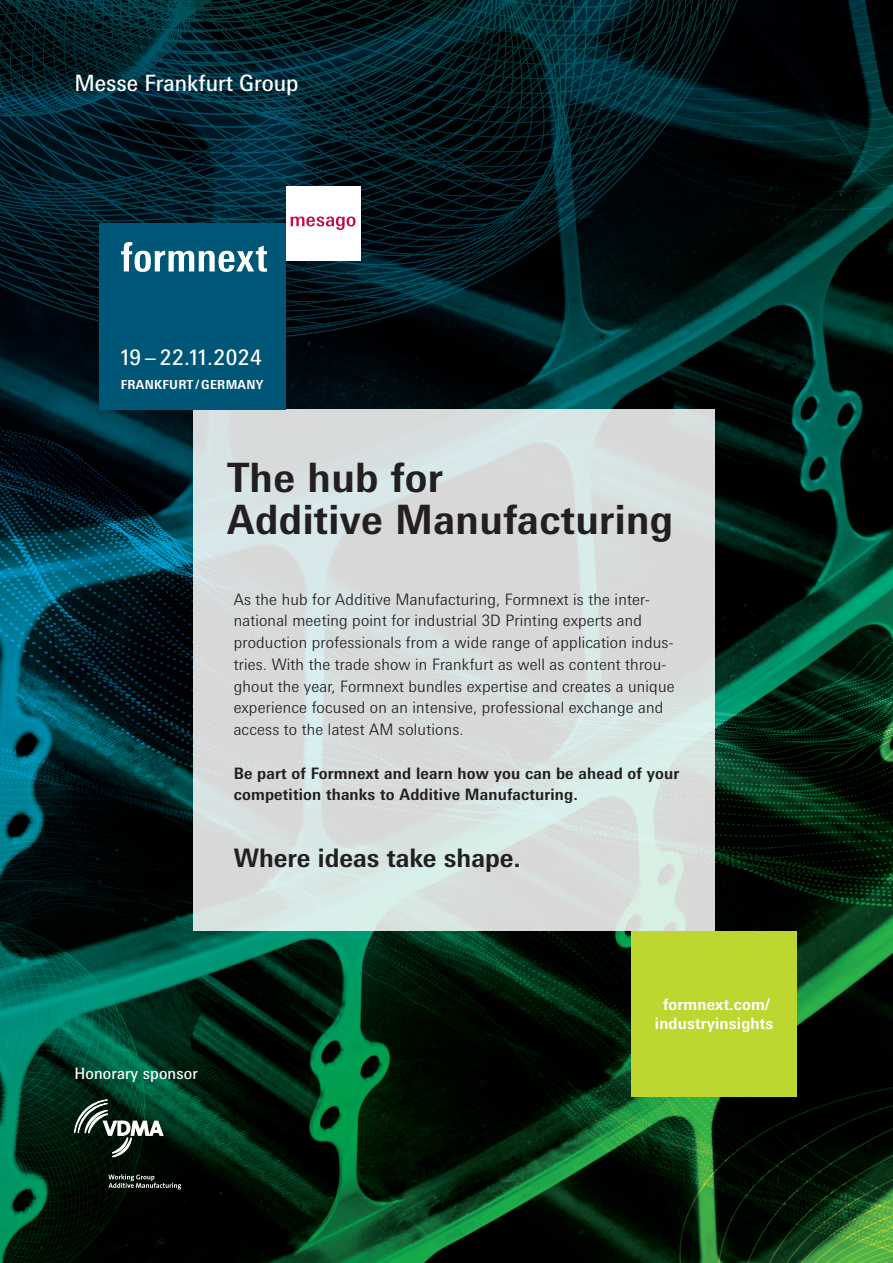
<style>
.page{position:relative;width:893px;height:1263px;background:#fff}
.page>*{position:absolute;margin:0;border:0;box-sizing:border-box;transform-origin:0 0}
.t1{font:700 40.5px/42.6px "Messe Univers";letter-spacing:.01em;color:#231f20}
.t2{font:700 25.5px "Messe Univers";color:#231f20}
.t3{font:22.5px "Messe Univers";color:#fff}
.t4{font:21.45px "Messe Univers";letter-spacing:.03em;color:#fff}
.t5{font:300 15.75px/21.8px "Messe Univers";letter-spacing:.01em;color:#231f20}
.t6{font:700 15.75px/21.8px "Messe Univers";letter-spacing:.01em;color:#231f20}
.t7{font:700 15.75px/18.9px "Messe Univers";letter-spacing:.01em;color:#fff;text-align:center}
.t8{font:15.75px "Messe Univers";letter-spacing:.01em;color:#fff}
.t9{font:700 12.45px "Messe Univers";letter-spacing:.02em;color:#fff}
</style>
<div class="page">
<img style="left:0;top:0;width:893px;height:1263px">
<svg style="left:193px;top:409px;width:521px;height:522px;background:#d7dedd"></svg>
<div style="left:100px;top:223px;width:186px;height:186px;background:#005676"></div>
<svg style="left:121px;top:242px;width:146px;height:30px"></svg>
<div style="left:286px;top:186px;width:74px;height:74px;background:#fff"></div>
<svg style="left:291px;top:217px;width:65px;height:13px"></svg>
<svg style="left:74px;top:1100px;width:89px;height:57px"></svg>
<svg style="left:108px;top:1174px;width:73px;height:15px"></svg>
<div style="left:631px;top:931px;width:166px;height:165px;background:#bed630"></div>
<p class="t3" style="left:74px;top:69px;width:226px">Messe Frankfurt Group</p>
<p class="t4" style="left:121px;top:344px;width:142px">19 – 22.11.2024</p>
<p class="t9" style="left:121px;top:376px;width:144px">FRANKFURT /GERMANY</p>
<p class="t1" style="left:227px;top:455px;width:447px">The hub for<br>Additive Manufacturing</p>
<p class="t5" style="left:234px;top:588px;width:442px">As the hub for Additive Manufacturing, Formnext is the inter&shy;national meeting point for industrial 3D Printing experts and production professionals from a wide range of application indus&shy;tries. With the trade show in Frankfurt as well as content throu&shy;ghout the year, Formnext bundles expertise and creates a unique experience focused on an intensive, professional exchange and access to the latest AM solutions.</p>
<p class="t6" style="left:234px;top:762px;width:447px">Be part of Formnext and learn how you can be ahead of your competition thanks to Additive Manufacturing.</p>
<p class="t2" style="left:234px;top:842px;width:289px">Where ideas take shape.</p>
<p class="t8" style="left:74px;top:1063px;width:125px">Honorary sponsor</p>
<p class="t7" style="left:655px;top:994px;width:120px">formnext.com/ industryinsights</p>
</div>
